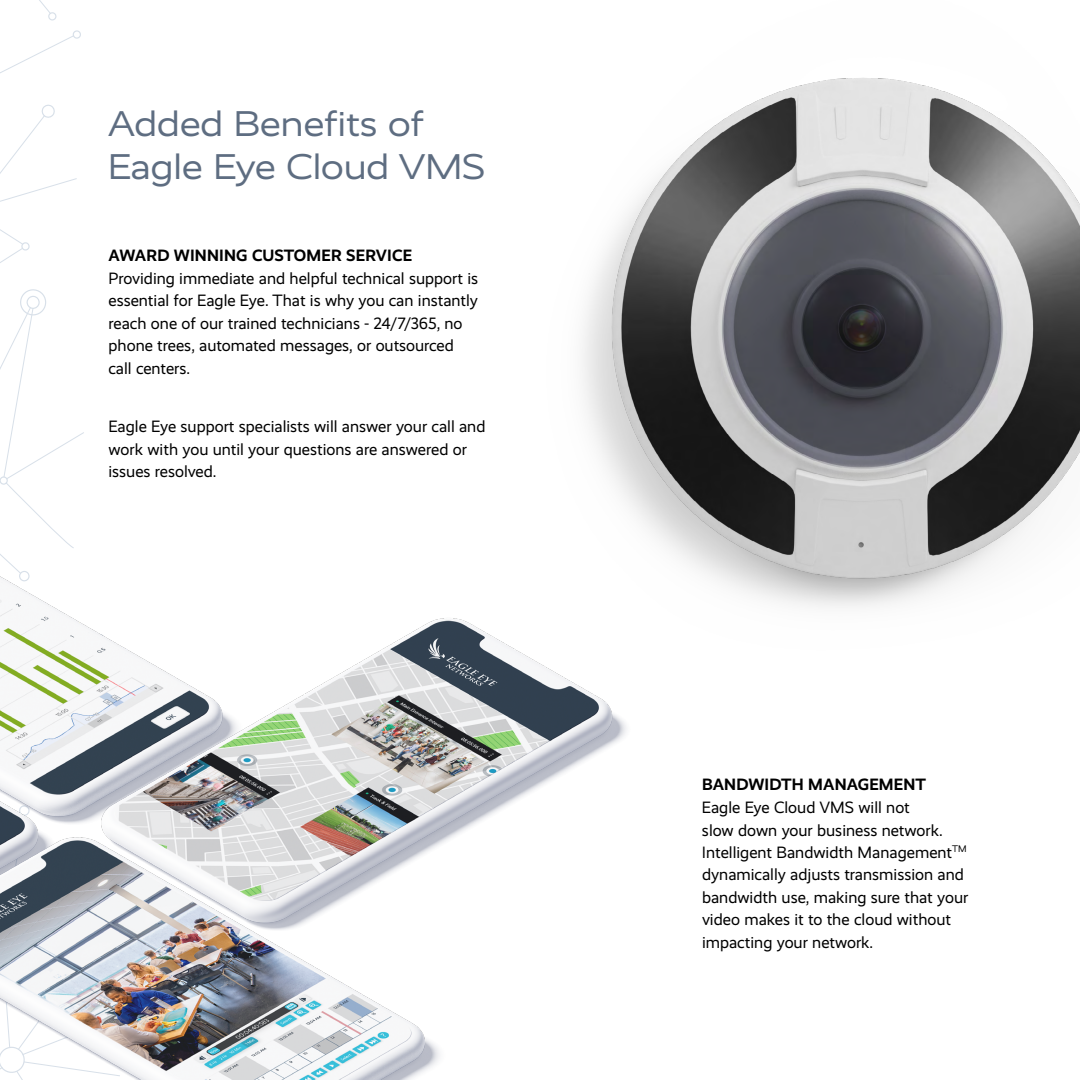
<style>
.page{position:relative;width:1080px;height:1080px;background:#fff}
.page>*{position:absolute;margin:0;border:0;box-sizing:border-box;transform-origin:0 0}
.t1{font:36px/43.2px "Realist Wide";color:#5e6d81}
.t2{font:16.5px/22.5px "Realist";color:#000}
.t3{font:700 16.5px "Realist";letter-spacing:.01em;color:#000}
</style>
<div class="page">
<svg style="left:0;top:0;width:81px;height:404px"></svg>
<img style="left:0;top:404px;width:594px;height:676px">
<img style="left:445px;top:78px;width:635px;height:677px">
<h1 class="t1" style="left:108px;top:102px;width:379px">Added Benefits of<br>Eagle Eye Cloud VMS</h1>
<p class="t3" style="left:109px;top:246px;width:305px">AWARD WINNING CUSTOMER SERVICE</p>
<p class="t2" style="left:109px;top:267px;width:371px">Providing immediate and helpful technical support is essential for Eagle Eye. That is why you can instantly reach one of our trained technicians - 24/7/365, no phone trees, automated messages, or outsourced call centers.</p>
<p class="t2" style="left:109px;top:415px;width:378px">Eagle Eye support specialists will answer your call and work with you until your questions are answered or issues resolved.</p>
<p class="t3" style="left:702px;top:775px;width:225px">BANDWIDTH MANAGEMENT</p>
<p class="t2" style="left:702px;top:796px;width:268px">Eagle Eye Cloud VMS will not<br>slow down your business network.<br>Intelligent Bandwidth Management<sup>TM </sup>dynamically adjusts transmission and bandwidth use, making sure that your video makes it to the cloud without impacting your network.</p>
</div>
